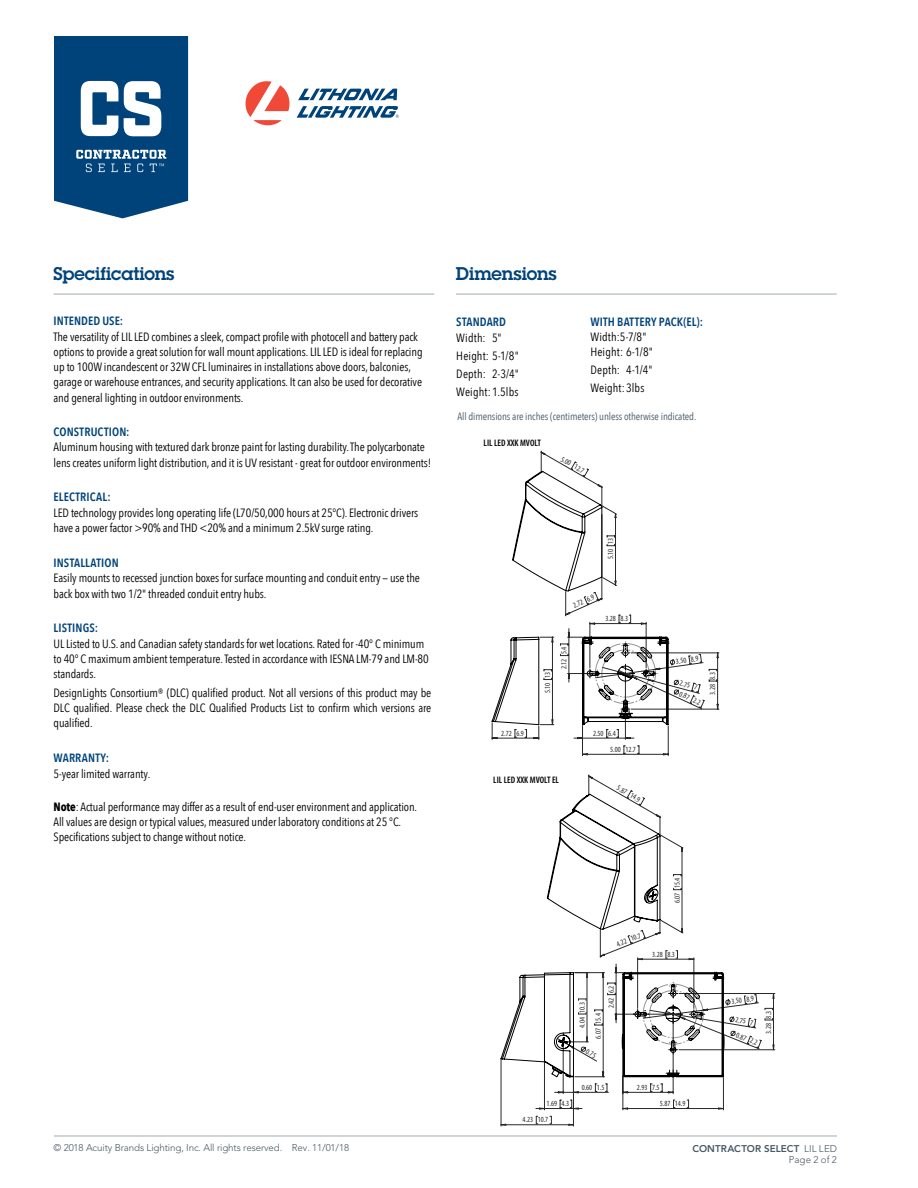
<style>
.page{position:relative;width:918px;height:1188px;background:#fff}
.page>*{position:absolute;margin:0;border:0;box-sizing:border-box;transform-origin:0 0}
.t1{font:600 18px "Lubalin Graph Std";letter-spacing:-.005em;color:#00437b}
.t2{font:12px/15.1px "Avenir Next Condensed";letter-spacing:-.01em;color:#000}
.t3{font:600 12px "Avenir Next Condensed";letter-spacing:.01em;color:#00437b}
.t4{font:12px/18.1px "Avenir Next Condensed";letter-spacing:.01em;color:#000}
.t5{font:12px/15.5px "Avenir Next Condensed";letter-spacing:.015em;color:#000}
.t6{font:10.5px "Avenir Next Condensed";letter-spacing:-.01em;color:#485865}
.t7{font:300 9.75px "Avenir LT Std";letter-spacing:-.01em;color:#485865}
.t8{font:800 9.75px "Avenir LT Std";letter-spacing:.01em;color:#485865}
.t9{font:600 condensed 9.45px "Myriad Pro";color:#000}
.t10{font:condensed 7.8px "Myriad Pro";color:#292829}
.s1{font-weight:700}
.s2{font-weight:300}
</style>
<div class="page">
<svg style="left:54px;top:36px;width:134px;height:182px"></svg>
<hr style="left:54px;top:1136px;width:783px;height:1px;background:#a1abb2">
<svg style="left:246px;top:81px;width:153px;height:44px"></svg>
<hr style="left:54px;top:294px;width:380px;height:1px;background:#a1abb2">
<hr style="left:456px;top:294px;width:381px;height:1px;background:#a1abb2">
<svg style="left:491px;top:451px;width:228px;height:305px"></svg>
<hr style="left:501px;top:1125px;width:72px;height:1px;background:#292829">
<hr style="left:573px;top:1078px;width:1px;height:48px;background:#292829">
<hr style="left:501px;top:1060px;width:1px;height:66px;background:#292829">
<svg style="left:550px;top:1116px;width:2px;height:9px"></svg>
<svg style="left:536px;top:1116px;width:2px;height:9px"></svg>
<hr style="left:679px;top:1050px;width:96px;height:1px;background:#292829">
<hr style="left:679px;top:993px;width:96px;height:1px;background:#292829">
<svg style="left:500px;top:775px;width:274px;height:335px"></svg>
<h1 class="t1" style="left:54px;top:262px;width:122px">Specifications</h1>
<h1 class="t1" style="left:456px;top:262px;width:102px">Dimensions</h1>
<p class="t3" style="left:456px;top:312px;width:51px">STANDARD</p>
<p class="t4" style="left:456px;top:328px;width:64px">Width: 5"<br>Height: 5-1/8"<br>Depth: 2-3/4"<br>Weight:1.5lbs</p>
<p class="t3" style="left:54px;top:311px;width:71px">INTENDED USE:</p>
<p class="t2" style="left:54px;top:328px;width:371px">The versatility of LILLED combines a sleek,compact profile with photocell and battery pack options to provide a great solution for wall mount applications. LILLED is ideal for replacing up to 100W incandescent or 32W CFL luminaires in installations above doors, balconies, garage or warehouse entrances, and security applications. It can also be used for decorative and general lighting in outdoor environments.</p>
<p class="t3" style="left:54px;top:421px;width:78px">CONSTRUCTION:</p>
<p class="t2" style="left:54px;top:439px;width:379px;line-height:15.6px">Aluminum housing with textured dark bronze paint for lasting durability.The polycarbonate lens creates uniform light distribution, and it is UV resistant - great for outdoor environments!</p>
<p class="t3" style="left:54px;top:487px;width:59px">ELECTRICAL:</p>
<p class="t2" style="left:54px;top:504px;width:366px;line-height:15.6px">LED technology provides long operating life (L70/50,000 hours at 25°C). Electronic drivers have a power factor &gt;90% and THD &lt;20% and a minimum 2.5kV surge rating.</p>
<p class="t3" style="left:54px;top:552px;width:67px">INSTALLATION</p>
<p class="t2" style="left:54px;top:570px;width:368px;line-height:15.6px">Easily mounts to recessed junction boxes for surface mounting and conduit entry — use the back box with two 1/2" threaded conduit entry hubs.</p>
<p class="t3" style="left:54px;top:618px;width:46px">LISTINGS:</p>
<p class="t2" style="left:54px;top:635px;width:377px">ULListed to U.S. and Canadian safety standards for wet locations. Rated for -40° C minimum to 40° C maximum ambient temperature.Tested in accordance with IESNA LM-79 and LM-80 standards.</p>
<p class="t2" style="left:54px;top:685px;width:379px;text-align:justify">DesignLights Consortium® (DLC) qualified product. Not all versions of this product may be DLC qualified. Please check the DLC Qualified Products List to confirm which versions are qualified.</p>
<p class="t3" style="left:54px;top:747px;width:57px">WARRANTY:</p>
<p class="t2" style="left:54px;top:766px;width:98px">5-year limited warranty.</p>
<p class="t2" style="left:54px;top:799px;width:365px"><span class="s1">Note</span>: Actual performance may differ as a result of end-user environment and application.<br>All values are design or typical values, measured under laboratory conditions at 25 °C.<br>Specifications subject to change without notice.</p>
<p class="t3" style="left:590px;top:312px;width:114px">WITH BATTERY PACK(EL):</p>
<p class="t5" style="left:590px;top:328px;width:64px">Width:5-7/8"<br>Height: 6-1/8"</p>
<p class="t4" style="left:590px;top:360px;width:64px">Depth: 4-1/4"<br>Weight:3lbs</p>
<p class="t6" style="left:457px;top:407px;width:240px">All dimensions are inches (centimeters) unless otherwise indicated.</p>
<p class="t10" style="left:564px;top:455px;width:27px;rotate:30deg">5.00 12.7</p>
<p class="t9" style="left:484px;top:438px;width:59px">LIL LED XXK MVOLT</p>
<p class="t10" style="left:606px;top:559px;width:23px;rotate:-90deg">5.10 13</p>
<p class="t10" style="left:572px;top:602px;width:24px;rotate:-24deg">2.72 6.9</p>
<p class="t10" style="left:605px;top:614px;width:24px">3.28 8.3</p>
<p class="t10" style="left:560px;top:669px;width:24px;rotate:-90deg">2.12 5.4</p>
<p class="t10" style="left:675px;top:657px;width:24px;rotate:-8deg">3.50 8.9</p>
<p class="t10" style="left:681px;top:679px;width:20px;rotate:15deg">2.75 7</p>
<p class="t10" style="left:709px;top:695px;width:24px;rotate:-90deg">3.28 8.3</p>
<p class="t10" style="left:543px;top:693px;width:23px;rotate:-90deg">5.10 13</p>
<p class="t10" style="left:682px;top:689px;width:24px;rotate:25deg">0.87 2.2</p>
<p class="t10" style="left:501px;top:729px;width:24px">2.72 6.9</p>
<p class="t10" style="left:593px;top:729px;width:24px">2.50 6.4</p>
<p class="t10" style="left:610px;top:745px;width:27px">5.00 12.7</p>
<p class="t9" style="left:493px;top:774px;width:67px">LIL LED XXK MVOLT EL</p>
<p class="t10" style="left:620px;top:783px;width:27px;rotate:30deg">5.87 14.9</p>
<p class="t10" style="left:247px;top:791px;width:27px;rotate:30deg">5.00 12.7</p>
<p class="t7" style="left:54px;top:1142px;width:297px">© 2018 Acuity Brands Lighting, Inc. All rights reserved. Rev. 11/01/18</p>
<p class="t10" style="left:673px;top:903px;width:27px;rotate:-90deg">6.07 15.4</p>
<p class="t10" style="left:615px;top:941px;width:27px;rotate:-22deg">4.22 10.7</p>
<p class="t10" style="left:652px;top:950px;width:24px">3.28 8.3</p>
<p class="t10" style="left:546px;top:1099px;width:24px">1.69 4.3</p>
<p class="t10" style="left:523px;top:1116px;width:27px">4.23 10.7</p>
<p class="t10" style="left:578px;top:1028px;width:27px;rotate:-90deg">4.04 10.3</p>
<p class="t10" style="left:607px;top:1008px;width:24px;rotate:-90deg">2.42 6.2</p>
<p class="t10" style="left:594px;top:1039px;width:27px;rotate:-90deg">6.07 15.4</p>
<p class="t10" style="left:589px;top:1047px;width:12px;rotate:30deg">0.75</p>
<p class="t10" style="left:582px;top:1083px;width:24px">0.60 1.5</p>
<p class="t10" style="left:731px;top:997px;width:24px;rotate:-8deg">3.50 8.9</p>
<p class="t10" style="left:637px;top:1083px;width:24px">2.93 7.5</p>
<p class="t10" style="left:660px;top:1099px;width:27px">5.87 14.9</p>
<p class="t10" style="left:764px;top:1034px;width:24px;rotate:-90deg">3.28 8.3</p>
<p class="t10" style="left:736px;top:1015px;width:20px;rotate:9deg">2.75 7</p>
<p class="t10" style="left:738px;top:1031px;width:24px;rotate:22deg">0.87 2.2</p>
<p class="t8" style="left:692px;top:1143px;width:146px">CONTRACTOR SELECT <span class="s2">LIL LED</span></p>
<p class="t7" style="left:789px;top:1154px;width:50px">Page 2 of 2</p>
</div>
